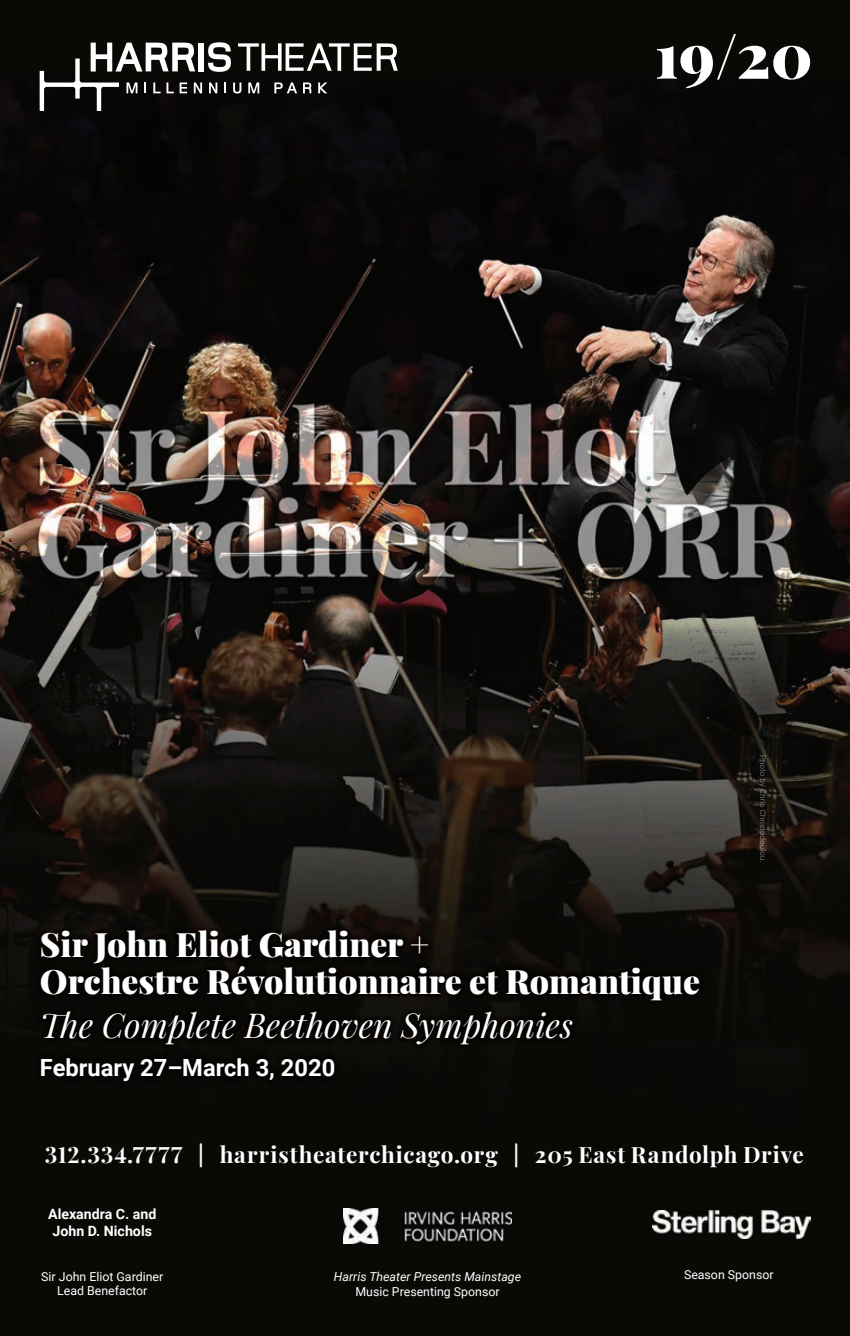
<style>
.page{position:relative;width:850px;height:1336px;background:#fff}
.page>*{position:absolute;margin:0;border:0;box-sizing:border-box;transform-origin:0 0}
.t1{font:900 61.88px "Playfair Display";color:#fff}
.t2{font:900 33.75px/37.1px "Playfair Display";color:#fff}
.t3{font:italic 33.75px "Playfair Display";color:#fff}
.t4{font:700 23.62px "Roboto";color:#fff}
.t5{font:700 22.5px "Playfair Display";letter-spacing:.035em;color:#fff}
.t6{font:700 14.17px/17.1px "Roboto";color:#fff;text-align:center}
.t7{font:12.38px/13.7px "Roboto";color:#fff;text-align:center}
.t8{font:italic 12.38px "Roboto";color:#fff}
</style>
<div class="page">
<img style="left:0;top:0;width:849px;height:973px">
<div style="left:0;top:973px;width:78px;height:362px;background:#090906"></div>
<div style="left:634px;top:973px;width:215px;height:362px;background:#0a0906"></div>
<div style="left:78px;top:1087px;width:556px;height:248px;background:#090906"></div>
<div style="left:199px;top:43px;width:5px;height:29px;background:#fff"></div>
<svg style="left:208px;top:42px;width:23px;height:30px"></svg>
<svg style="left:209px;top:82px;width:8px;height:11px"></svg>
<svg style="left:224px;top:82px;width:2px;height:11px"></svg>
<svg style="left:233px;top:82px;width:8px;height:11px"></svg>
<svg style="left:248px;top:82px;width:11px;height:11px"></svg>
<svg style="left:274px;top:82px;width:23px;height:11px"></svg>
<svg style="left:303px;top:82px;width:8px;height:11px"></svg>
<svg style="left:318px;top:82px;width:9px;height:11px"></svg>
<svg style="left:238px;top:43px;width:160px;height:28px"></svg>
<svg style="left:40px;top:43px;width:162px;height:67px"></svg>
<img style="left:758px;top:755px;width:8px;height:106px">
<div style="left:34px;top:924px;width:671px;height:163px;background:#090805"></div>
<img style="left:652px;top:1210px;width:157px;height:27px">
<img style="left:343px;top:1208px;width:169px;height:35px">
<h1 class="t1" style="left:654px;top:7px;width:159px">19/20</h1>
<h2 class="t2" style="left:40px;top:923px;width:661px">Sir John Eliot Gardiner +<br>Orchestre Révolutionnaire et Romantique</h2>
<h2 class="t3" style="left:40px;top:998px;width:534px">The Complete Beethoven Symphonies</h2>
<h3 class="t4" style="left:40px;top:1050px;width:297px">February 27–March 3, 2020</h3>
<h3 class="t5" style="left:45px;top:1136px;width:760px">312.334.7777 | harristheaterchicago.org | 205 East Randolph Drive</h3>
<p class="t6" style="left:48px;top:1204px;width:110px">Alexandra C. and<br>John D. Nichols</p>
<p class="t7" style="left:41px;top:1269px;width:123px">Sir John Eliot Gardiner<br>Lead Benefactor</p>
<p class="t8" style="left:334px;top:1267px;width:189px">Harris Theater Presents Mainstage</p>
<p class="t7" style="left:684px;top:1267px;width:91px">Season Sponsor</p>
<p class="t7" style="left:355px;top:1283px;width:146px">Music Presenting Sponsor</p>
</div>
